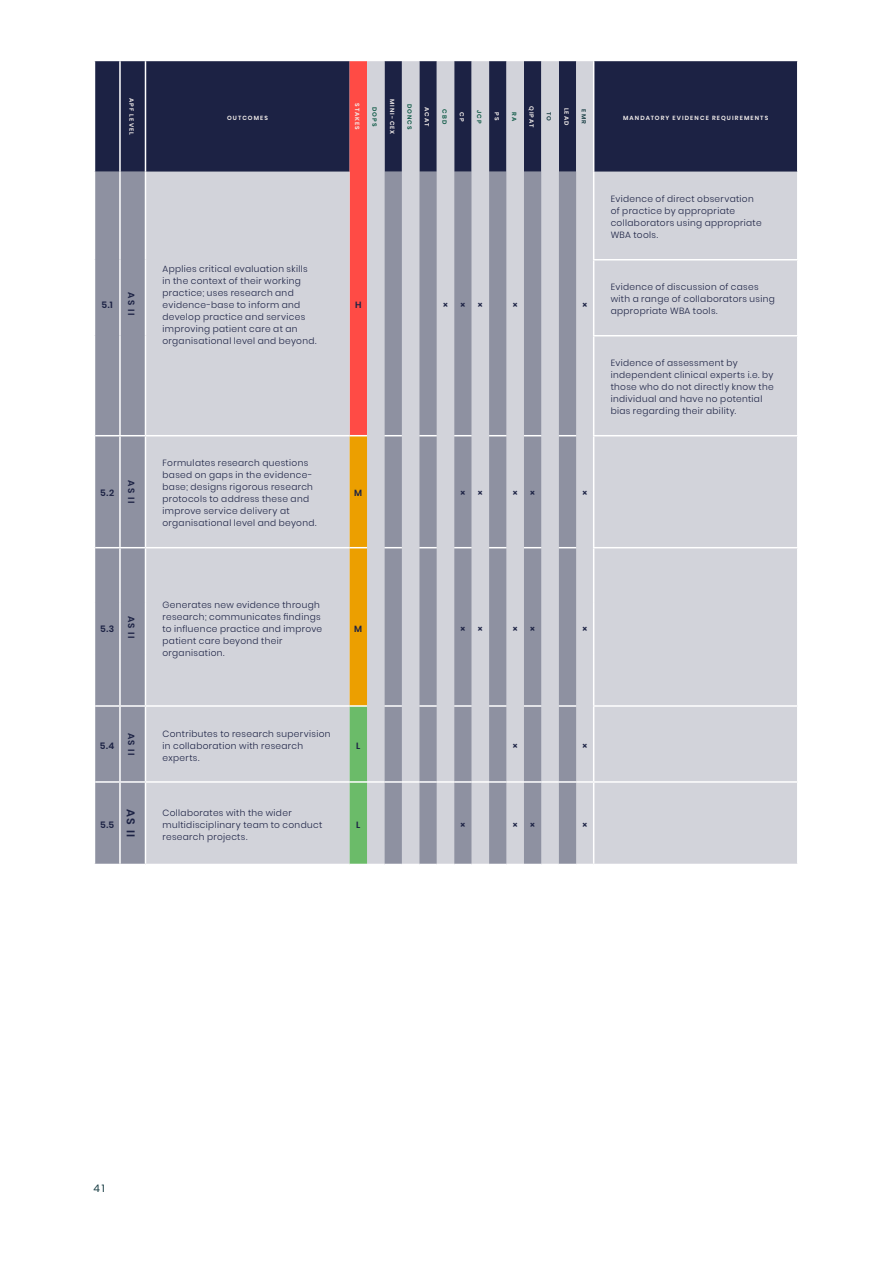
<style>
.page{position:relative;width:893px;height:1263px;background:#fff}
.page>*{position:absolute;margin:0;border:0;box-sizing:border-box;transform-origin:0 0}
.t1{font:600 11.25px "Poppins";color:#1c2244}
.t2{font:10.5px "Poppins";color:#193e44}
.t3{font:300 9px/12px "Poppins";letter-spacing:.04em;color:#1c2244}
.t4{font:600 9px "Poppins";letter-spacing:.13em;color:#1c2244}
.t5{font:600 6px "Poppins";letter-spacing:.18em;color:#f5f0ed}
.t6{font:600 6px "Poppins";letter-spacing:.185em;color:#0d5945}
.t7{font:600 6px "Poppins";color:#193e44}
</style>
<div class="page">
<div style="left:95px;top:61px;width:50px;height:111px;background:#1c2244"></div>
<svg style="left:146px;top:61px;width:651px;height:803px;fill:#d2d3da"></svg>
<svg style="left:95px;top:172px;width:255px;height:692px;fill:#d2d3da"></svg>
<hr style="left:145px;top:783px;width:1px;height:81px;background:#fff">
<hr style="left:119px;top:61px;width:2px;height:111px;background:#fff">
<hr style="left:119px;top:436px;width:2px;height:111px;background:#fff">
<hr style="left:119px;top:707px;width:2px;height:74px;background:#fff">
<hr style="left:119px;top:783px;width:2px;height:81px;background:#fff">
<hr style="left:145px;top:436px;width:1px;height:111px;background:#fff">
<hr style="left:145px;top:707px;width:1px;height:74px;background:#fff">
<hr style="left:593px;top:259px;width:205px;height:1px;background:#fff">
<hr style="left:593px;top:335px;width:205px;height:1px;background:#fff">
<hr style="left:593px;top:435px;width:205px;height:1px;background:#fff">
<hr style="left:593px;top:705px;width:205px;height:2px;background:#fff">
<hr style="left:145px;top:547px;width:205px;height:1px;background:#fff">
<hr style="left:145px;top:705px;width:205px;height:2px;background:#fff">
<hr style="left:145px;top:548px;width:1px;height:54px;background:#fff">
<hr style="left:145px;top:602px;width:1px;height:52px;background:#fff">
<hr style="left:145px;top:654px;width:1px;height:51px;background:#fff">
<hr style="left:120px;top:705px;width:25px;height:2px;background:#fff">
<svg style="left:95px;top:547px;width:50px;height:1px"></svg>
<hr style="left:119px;top:548px;width:2px;height:54px;background:#fff">
<hr style="left:119px;top:602px;width:2px;height:52px;background:#fff">
<hr style="left:119px;top:654px;width:2px;height:51px;background:#fff">
<hr style="left:95px;top:705px;width:25px;height:2px;background:#fff">
<hr style="left:593px;top:547px;width:205px;height:1px;background:#fff">
<hr style="left:145px;top:435px;width:205px;height:1px;background:#fff">
<hr style="left:119px;top:172px;width:2px;height:88px;background:#fff">
<hr style="left:119px;top:260px;width:2px;height:76px;background:#fff">
<hr style="left:119px;top:336px;width:2px;height:99px;background:#fff">
<hr style="left:145px;top:172px;width:1px;height:88px;background:#fff">
<hr style="left:145px;top:260px;width:1px;height:76px;background:#fff">
<hr style="left:145px;top:336px;width:1px;height:99px;background:#fff">
<svg style="left:95px;top:435px;width:50px;height:1px"></svg>
<hr style="left:95px;top:781px;width:25px;height:2px;background:#fff">
<hr style="left:120px;top:781px;width:25px;height:2px;background:#fff">
<hr style="left:145px;top:781px;width:205px;height:2px;background:#fff">
<hr style="left:594px;top:781px;width:204px;height:2px;background:#fff">
<svg style="left:350px;top:61px;width:244px;height:803px"></svg>
<hr style="left:593px;top:61px;width:1px;height:111px;background:#fff">
<p class="t5" style="left:135px;top:98px;width:38px;rotate:90deg">APF LEVEL</p>
<p class="t4" style="left:101px;top:300px;width:13px">5.1</p>
<p class="t4" style="left:136px;top:292px;width:24px;rotate:90deg">AS II</p>
<p class="t4" style="left:100px;top:488px;width:15px">5.2</p>
<p class="t4" style="left:136px;top:480px;width:24px;rotate:90deg">AS II</p>
<p class="t5" style="left:227px;top:114px;width:43px">OUTCOMES</p>
<p class="t5" style="left:361px;top:103px;width:28px;rotate:90deg">STAKES</p>
<p class="t6" style="left:378px;top:107px;width:21px;rotate:90deg">DOPS</p>
<p class="t5" style="left:396px;top:99px;width:37px;rotate:90deg">MINI-CEX</p>
<p class="t6" style="left:413px;top:104px;width:27px;rotate:90deg">DONCS</p>
<p class="t5" style="left:430px;top:107px;width:20px;rotate:90deg">ACAT</p>
<p class="t6" style="left:448px;top:109px;width:16px;rotate:90deg">CBD</p>
<p class="t5" style="left:465px;top:112px;width:11px;rotate:90deg">CP</p>
<p class="t6" style="left:483px;top:110px;width:15px;rotate:90deg">JCP</p>
<p class="t5" style="left:500px;top:112px;width:10px;rotate:90deg">PS</p>
<p class="t6" style="left:518px;top:112px;width:11px;rotate:90deg">RA</p>
<p class="t5" style="left:535px;top:106px;width:23px;rotate:90deg">QIPAT</p>
<p class="t7" style="left:553px;top:112px;width:11px;rotate:90deg">TO</p>
<p class="t5" style="left:570px;top:108px;width:19px;rotate:90deg">LEAD</p>
<p class="t7" style="left:587px;top:109px;width:16px;rotate:90deg">EMR</p>
<p class="t5" style="left:623px;top:114px;width:147px">MANDATORY EVIDENCE REQUIREMENTS</p>
<p class="t3" style="left:162px;top:263px;width:155px">Applies critical evaluation skills in the context of their working practice; uses research and evidence-base to inform and develop practice and services improving patient care at an organisational level and beyond.</p>
<p class="t3" style="left:162px;top:457px;width:155px">Formulates research questions based on gaps in the evidence&shy;base; designs rigorous research protocols to address these and improve service delivery at organisational level and beyond.</p>
<p class="t4" style="left:355px;top:300px;width:8px">H</p>
<p class="t4" style="left:443px;top:300px;width:6px">×</p>
<p class="t4" style="left:460px;top:300px;width:6px">×</p>
<p class="t4" style="left:478px;top:300px;width:6px">×</p>
<p class="t4" style="left:513px;top:300px;width:6px">×</p>
<p class="t4" style="left:583px;top:300px;width:6px">×</p>
<p class="t3" style="left:611px;top:193px;width:152px">Evidence of direct observation of practice by appropriate collaborators using appropriate<br>WBA tools.</p>
<p class="t3" style="left:611px;top:281px;width:166px">Evidence of discussion of cases with a range of collaborators using appropriate WBA tools.</p>
<p class="t3" style="left:611px;top:357px;width:165px">Evidence of assessment by independent clinical experts i.e. by those who do not directly know the individual and have no potential bias regarding their ability.</p>
<p class="t4" style="left:354px;top:488px;width:10px">M</p>
<p class="t4" style="left:460px;top:488px;width:6px">×</p>
<p class="t4" style="left:478px;top:488px;width:6px">×</p>
<p class="t4" style="left:513px;top:488px;width:6px">×</p>
<p class="t4" style="left:530px;top:488px;width:6px">×</p>
<p class="t4" style="left:583px;top:488px;width:6px">×</p>
<p class="t4" style="left:100px;top:623px;width:16px">5.3</p>
<p class="t4" style="left:136px;top:615px;width:24px;rotate:90deg">AS II</p>
<p class="t3" style="left:162px;top:598px;width:161px">Generates new evidence through research; communicates findings to influence practice and improve patient care beyond their organisation.</p>
<p class="t4" style="left:354px;top:623px;width:10px">M</p>
<p class="t4" style="left:460px;top:623px;width:6px">×</p>
<p class="t4" style="left:478px;top:623px;width:6px">×</p>
<p class="t4" style="left:513px;top:623px;width:6px">×</p>
<p class="t4" style="left:530px;top:623px;width:6px">×</p>
<p class="t4" style="left:583px;top:623px;width:6px">×</p>
<p class="t4" style="left:100px;top:740px;width:16px">5.4</p>
<p class="t4" style="left:136px;top:733px;width:24px;rotate:90deg">AS II</p>
<p class="t3" style="left:162px;top:728px;width:170px">Contributes to research supervision in collaboration with research experts.</p>
<p class="t4" style="left:100px;top:819px;width:16px">5.5</p>
<p class="t1" style="left:137px;top:809px;width:30px;rotate:90deg">AS II</p>
<p class="t3" style="left:162px;top:807px;width:161px">Collaborates with the wider multidisciplinary team to conduct research projects.</p>
<p class="t4" style="left:356px;top:740px;width:6px">L</p>
<p class="t4" style="left:513px;top:740px;width:6px">×</p>
<p class="t4" style="left:583px;top:740px;width:6px">×</p>
<p class="t4" style="left:356px;top:819px;width:6px">L</p>
<p class="t4" style="left:460px;top:819px;width:6px">×</p>
<p class="t4" style="left:513px;top:819px;width:6px">×</p>
<p class="t4" style="left:530px;top:819px;width:6px">×</p>
<p class="t4" style="left:583px;top:819px;width:6px">×</p>
<p class="t2" style="left:94px;top:1182px;width:13px">41</p>
</div>
